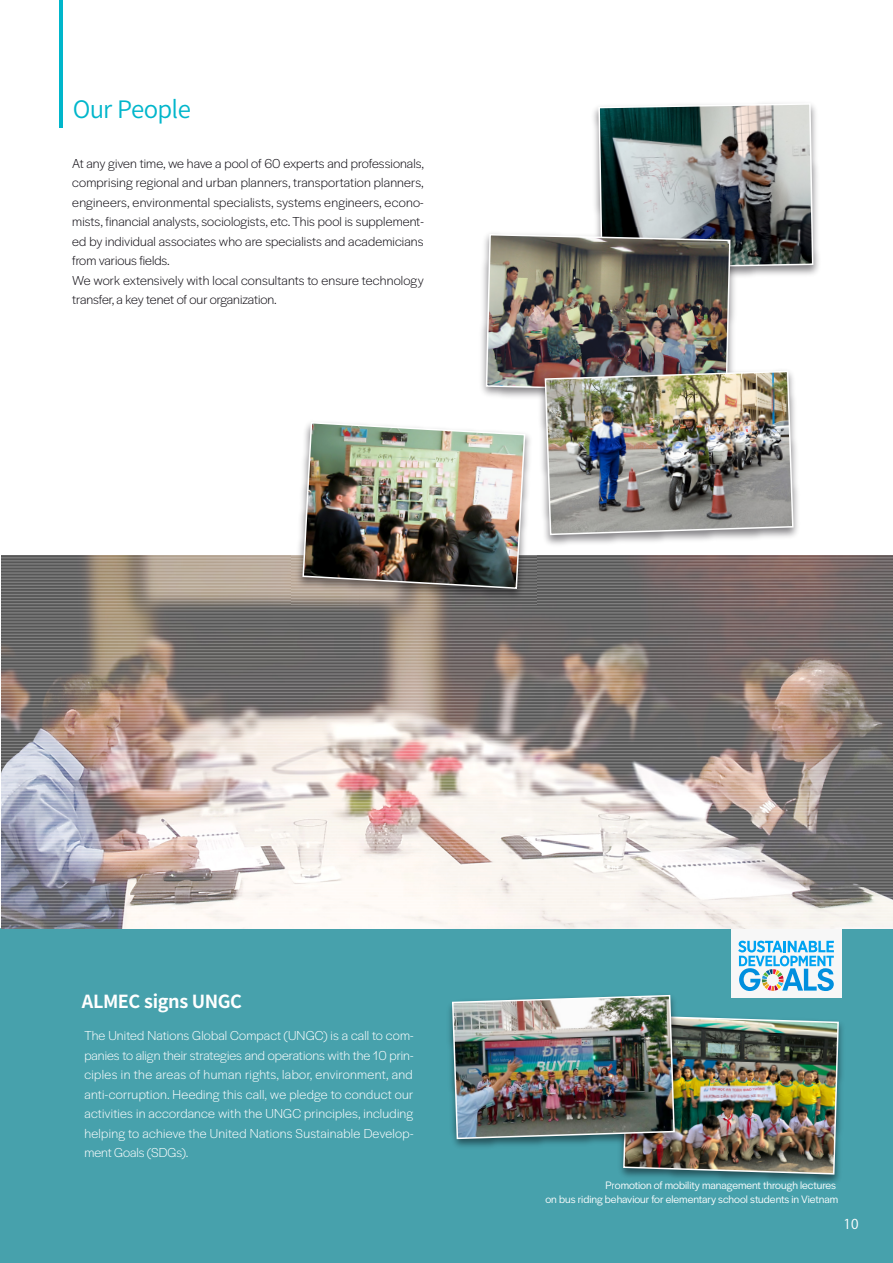
<style>
.page{position:relative;width:893px;height:1263px;background:#fff}
.page>*{position:absolute;margin:0;border:0;box-sizing:border-box;transform-origin:0 0}
.t1{font:600 24px "Noto Sans CJ Kjp";letter-spacing:-.03em;color:#00b6cb}
.t2{font:700 18px "Noto Sans CJ Kjp";letter-spacing:-.025em;color:#fff}
.t3{font:300 13.5px/19.5px "Halyard Display";letter-spacing:.01em;color:#0c0910}
.t4{font:300 13.5px/19.5px "Halyard Display";letter-spacing:.02em;color:#fff;text-align:justify}
.t5{font:13.5px "Koz Go Pr 6 N";color:#fff}
.t6{font:11.25px/13.5px "Halyard Display";color:#fff;text-align:right}
</style>
<div class="page">
<div style="left:0;top:929px;width:893px;height:334px;background:#47a1ac"></div>
<hr style="left:59px;top:0;width:4px;height:128px;background:#00b6cb">
<div style="left:731px;top:929px;width:111px;height:69px;background:#f7f7f7"></div>
<img style="left:0;top:556px;width:893px;height:373px">
<img style="left:814px;top:108px;width:5px;height:165px">
<img style="left:625px;top:1024px;width:217px;height:159px">
<img style="left:451px;top:941px;width:389px;height:234px">
<img style="left:292px;top:508px;width:244px;height:96px">
<img style="left:302px;top:103px;width:512px;height:487px">
<h1 class="t1" style="left:73px;top:96px;width:120px">Our People</h1>
<p class="t3" style="left:72px;top:153px;width:353px">At any given time, we have a pool of 60 experts and professionals, comprising regional and urban planners, transportation planners, engineers, environmental specialists, systems engineers, econo&shy;mists, financial analysts, sociologists, etc. This pool is supplement&shy;ed by individual associates who are specialists and academicians from various fields.<br>We work extensively with local consultants to ensure technology transfer, a key tenet of our organization.</p>
<h2 class="t2" style="left:82px;top:991px;width:162px">ALMEC signs UNGC</h2>
<p class="t4" style="left:84px;top:1025px;width:331px">The United Nations Global Compact (UNGC) is a call to com&shy;panies to align their strategies and operations with the 10 prin&shy;ciples in the areas of human rights, labor, environment, and anti-corruption. Heeding this call, we pledge to conduct our activities in accordance with the UNGC principles, including helping to achieve the United Nations Sustainable Develop&shy;ment Goals (SDGs).</p>
<p class="t6" style="left:545px;top:1178px;width:294px">Promotion of mobility management through lectures<br>on bus riding behaviour for elementary school students in Vietnam</p>
<p class="t5" style="left:844px;top:1216px;width:16px">10</p>
</div>
